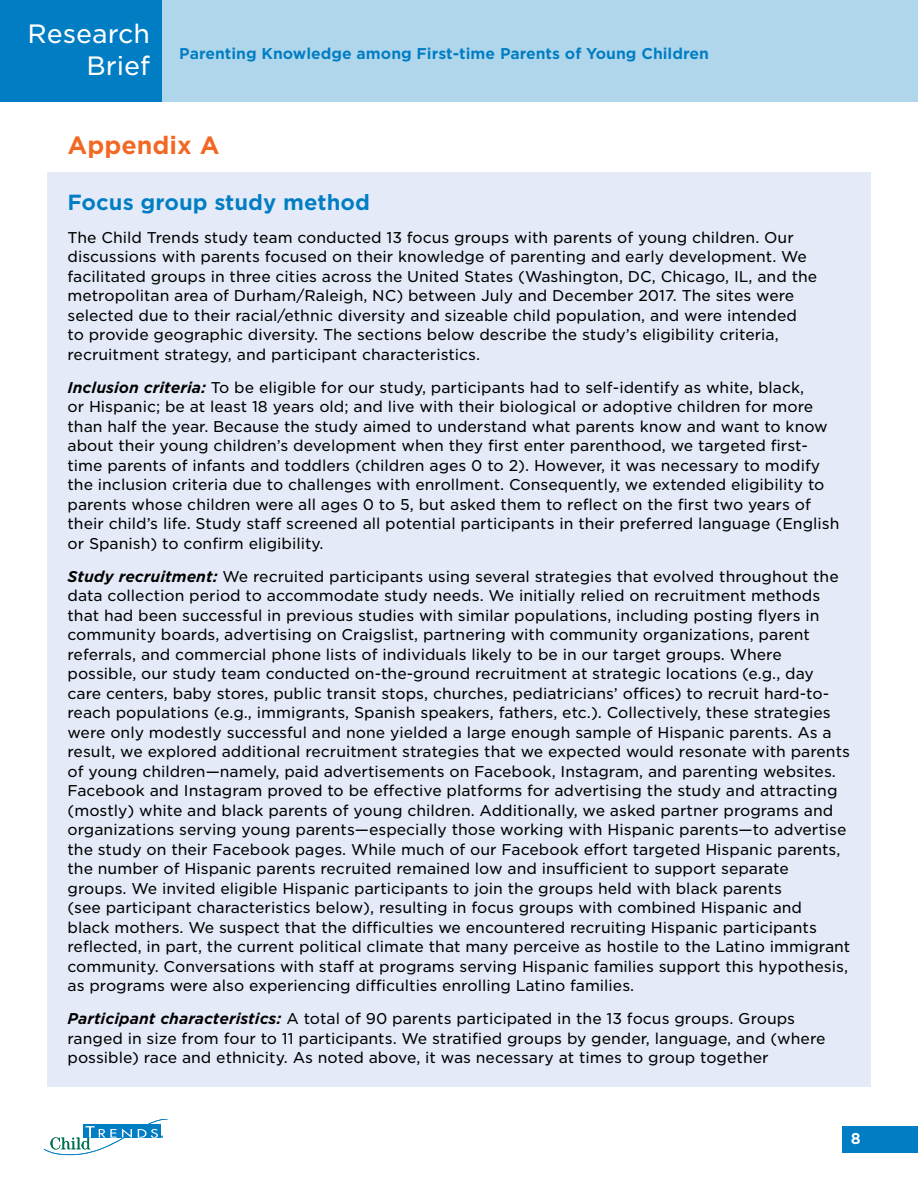
<style>
.page{position:relative;width:918px;height:1188px;background:#fff}
.page>*{position:absolute;margin:0;border:0;box-sizing:border-box;transform-origin:0 0}
.t1{font:25.5px/31.5px "Gotham S Sm";color:#fff;text-align:right}
.t2{font:700 24px "Gotham S Sm";color:#f26722}
.t3{font:700 21px "Gotham S Sm";color:#007dc3}
.t4{font:15px/19.5px "Gotham S Sm";color:#000}
.t5{font:700 15px "Gotham S Sm";color:#007dc3}
.t6{font:700 15px "Gotham S Sm";color:#fff}
.s1{font-weight:700;font-style:italic}
</style>
<div class="page">
<div style="left:0;top:0;width:918px;height:102px;background:#b0d6eb"></div>
<div style="left:0;top:0;width:162px;height:102px;background:#007dc3"></div>
<div style="left:842px;top:1126px;width:76px;height:27px;background:#007dc3"></div>
<svg style="left:44px;top:1119px;width:123px;height:36px"></svg>
<div style="left:47px;top:173px;width:824px;height:61px;background:#e4eaf7"></div>
<div style="left:47px;top:210px;width:824px;height:173px;background:#e4eaf7"></div>
<div style="left:47px;top:360px;width:824px;height:212px;background:#e4eaf7"></div>
<div style="left:47px;top:549px;width:824px;height:465px;background:#e4eaf7"></div>
<div style="left:47px;top:992px;width:824px;height:94px;background:#e4eaf7"></div>
<h1 class="t1" style="left:28px;top:18px;width:124px">Research<br>Brief</h1>
<p class="t5" style="left:179px;top:43px;width:531px">Parenting Knowledge among First-time Parents of Young Children</p>
<h2 class="t2" style="left:68px;top:129px;width:154px">Appendix A</h2>
<h3 class="t3" style="left:68px;top:188px;width:304px">Focus group study method</h3>
<p class="t4" style="left:68px;top:227px;width:751px">The Child Trends study team conducted 13 focus groups with parents of young children. Our discussions with parents focused on their knowledge of parenting and early development. We facilitated groups in three cities across the United States (Washington, DC, Chicago, IL, and the metropolitan area of Durham/Raleigh, NC) between July and December 2017. The sites were selected due to their racial/ethnic diversity and sizeable child population, and were intended<br>to provide geographic diversity. The sections below describe the study’s eligibility criteria, recruitment strategy, and participant characteristics.</p>
<p class="t4" style="left:68px;top:377px;width:774px"><span class="s1">Inclusion criteria:</span> To be eligible for our study, participants had to self-identify as white, black,<br>or Hispanic; be at least 18 years old; and live with their biological or adoptive children for more than half the year. Because the study aimed to understand what parents know and want to know about their young children’s development when they first enter parenthood, we targeted first&shy;time parents of infants and toddlers (children ages 0 to 2). However, it was necessary to modify the inclusion criteria due to challenges with enrollment. Consequently, we extended eligibility to parents whose children were all ages 0 to 5, but asked them to reflect on the first two years of their child’s life. Study staff screened all potential participants in their preferred language (English or Spanish) to confirm eligibility.</p>
<p class="t4" style="left:68px;top:566px;width:784px"><span class="s1">Study recruitment:</span> We recruited participants using several strategies that evolved throughout the data collection period to accommodate study needs. We initially relied on recruitment methods that had been successful in previous studies with similar populations, including posting flyers in community boards, advertising on Craigslist, partnering with community organizations, parent referrals, and commercial phone lists of individuals likely to be in our target groups. Where possible, our study team conducted on-the-ground recruitment at strategic locations (e.g., day care centers, baby stores, public transit stops, churches, pediatricians’ offices) to recruit hard-to&shy;reach populations (e.g., immigrants, Spanish speakers, fathers, etc.). Collectively, these strategies were only modestly successful and none yielded a large enough sample of Hispanic parents. As a result, we explored additional recruitment strategies that we expected would resonate with parents of young children—namely, paid advertisements on Facebook, Instagram, and parenting websites.<br>Facebook and Instagram proved to be effective platforms for advertising the study and attracting (mostly) white and black parents of young children. Additionally, we asked partner programs and organizations serving young parents—especially those working with Hispanic parents—to advertise the study on their Facebook pages. While much of our Facebook effort targeted Hispanic parents, the number of Hispanic parents recruited remained low and insufficient to support separate groups. We invited eligible Hispanic participants to join the groups held with black parents<br>(see participant characteristics below), resulting in focus groups with combined Hispanic and<br>black mothers. We suspect that the difficulties we encountered recruiting Hispanic participants reflected, in part, the current political climate that many perceive as hostile to the Latino immigrant community. Conversations with staff at programs serving Hispanic families support this hypothesis, as programs were also experiencing difficulties enrolling Latino families.</p>
<p class="t4" style="left:68px;top:1009px;width:760px"><span class="s1">Participant characteristics:</span> A total of 90 parents participated in the 13 focus groups. Groups ranged in size from four to 11 participants. We stratified groups by gender, language, and (where possible) race and ethnicity. As noted above, it was necessary at times to group together</p>
<p class="t6" style="left:851px;top:1129px;width:11px">8</p>
</div>
